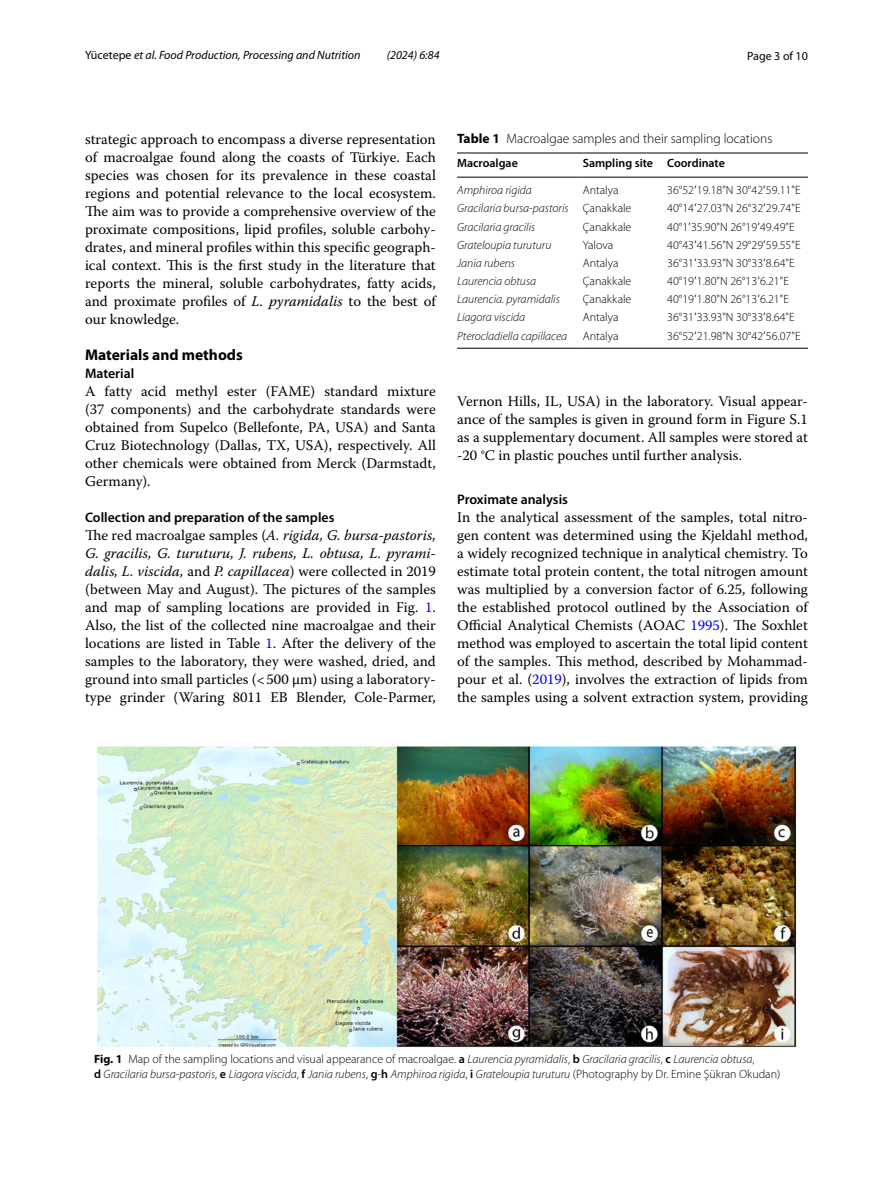
<style>
.page{position:relative;width:893px;height:1187px;background:#fff}
.page>*{position:absolute;margin:0;border:0;box-sizing:border-box;transform-origin:0 0}
.t1{font:700 15.45px "Myriad Pro";color:#000}
.t2{font:14.7px/18px "Warnock Pro";color:#000;text-align:justify}
.t3{font:600 13.8px "Myriad Pro";color:#000}
.t4{font:300 13.5px "Myriad Pro";color:#000}
.t5{font:italic 300 12px/15px "Myriad Pro";color:#000}
.t6{font:300 12px "Myriad Pro";color:#000}
.t7{font:italic 12px "Myriad Pro";color:#000}
.t8{font:600 12px "Myriad Pro";color:#000}
.t9{font:12px "Myriad Pro";color:#000}
.s1{font-style:normal}
.s2{font-style:italic}
.s3{color:#00f}
.s4{font-weight:700}
.s5{font-family:"Segoe UI";font-weight:400}
.s6{font-weight:700;font-style:normal}
.s7{font-weight:600;font-style:normal}
</style>
<div class="page">
<img style="left:97px;top:745px;width:700px;height:302px">
<hr style="left:457px;top:153px;width:126px;height:1px;background:#000">
<hr style="left:457px;top:177px;width:126px;height:1px;background:#000">
<hr style="left:583px;top:153px;width:84px;height:1px;background:#000">
<hr style="left:583px;top:177px;width:84px;height:1px;background:#000">
<hr style="left:667px;top:153px;width:141px;height:1px;background:#000">
<hr style="left:667px;top:177px;width:141px;height:1px;background:#000">
<hr style="left:457px;top:348px;width:126px;height:1px;background:#000">
<hr style="left:583px;top:348px;width:84px;height:1px;background:#000">
<hr style="left:667px;top:348px;width:141px;height:1px;background:#000">
<p class="t7" style="left:85px;top:48px;width:277px"><span class="s1">Yücetepe</span> et al. Food Production, Processing and Nutrition</p>
<p class="t7" style="left:387px;top:48px;width:54px">(2024) 6:84</p>
<p class="t9" style="left:747px;top:48px;width:62px">Page 3 of 10</p>
<p class="t2" style="left:85px;top:130px;width:352px">strategic approach to encompass a diverse representation of macroalgae found along the coasts of Türkiye. Each species was chosen for its prevalence in these coastal regions and potential relevance to the local ecosystem.<br>The aim was to provide a comprehensive overview of the proximate compositions, lipid profiles, soluble carbohy&shy;drates, and mineral profiles within this specific geograph&shy;ical context. This is the first study in the literature that reports the mineral, soluble carbohydrates, fatty acids, and proximate profiles of <span class="s2">L. pyramidalis</span> to the best of our knowledge.</p>
<p class="t1" style="left:85px;top:344px;width:159px">Materials and methods</p>
<p class="t3" style="left:85px;top:364px;width:51px">Material</p>
<p class="t2" style="left:85px;top:382px;width:352px">A fatty acid methyl ester (FAME) standard mixture (37 components) and the carbohydrate standards were obtained from Supelco (Bellefonte, PA, USA) and Santa Cruz Biotechnology (Dallas, TX, USA), respectively. All other chemicals were obtained from Merck (Darmstadt, Germany).</p>
<p class="t3" style="left:85px;top:508px;width:251px">Collection and preparation of the samples</p>
<p class="t2" style="left:85px;top:526px;width:352px">The red macroalgae samples (<span class="s2">A. rigida, G. bursa-pastoris, G. gracilis, G. turuturu, J. rubens, L. obtusa, L. pyrami&shy;dalis, L. viscida,</span> and <span class="s2">P. capillacea</span>) were collected in 2019 (between May and August). The pictures of the samples and map of sampling locations are provided in Fig. <span class="s3">1</span>.<br>Also, the list of the collected nine macroalgae and their locations are listed in Table <span class="s3">1</span>. After the delivery of the samples to the laboratory, they were washed, dried, and ground into small particles (&lt;500 μm) using a laboratory&shy;type grinder (Waring 8011 EB Blender, Cole-Parmer,</p>
<p class="t4" style="left:457px;top:131px;width:317px"><span class="s4">Table 1</span> Macroalgae samples and their sampling locations</p>
<p class="t8" style="left:457px;top:156px;width:62px">Macroalgae</p>
<p class="t8" style="left:583px;top:156px;width:144px">Sampling site Coordinate</p>
<p class="t5" style="left:457px;top:183px;width:76px">Amphiroa rigida</p>
<p class="t6" style="left:583px;top:184px;width:37px">Antalya</p>
<p class="t6" style="left:667px;top:184px;width:135px">36°52<span class="s5">′</span>19.18"N 30°42<span class="s5">′</span>59.11"E</p>
<p class="t5" style="left:457px;top:201px;width:176px">Gracilaria bursa-pastoris <span class="s1">Çanakkale</span></p>
<p class="t6" style="left:667px;top:202px;width:135px">40°14<span class="s5">′</span>27.03"N 26°32<span class="s5">′</span>29.74"E</p>
<p class="t5" style="left:457px;top:219px;width:80px">Gracilaria gracilis</p>
<p class="t6" style="left:583px;top:220px;width:50px">Çanakkale</p>
<p class="t6" style="left:667px;top:220px;width:129px">40°1<span class="s5">′</span>35.90"N 26°19<span class="s5">′</span>49.49"E</p>
<p class="t5" style="left:457px;top:237px;width:96px">Grateloupia turuturu</p>
<p class="t6" style="left:583px;top:238px;width:32px">Yalova</p>
<p class="t6" style="left:667px;top:238px;width:135px">40°43<span class="s5">′</span>41.56"N 29°29<span class="s5">′</span>59.55"E</p>
<p class="t5" style="left:457px;top:256px;width:59px">Jania rubens</p>
<p class="t6" style="left:583px;top:256px;width:37px">Antalya</p>
<p class="t6" style="left:667px;top:256px;width:129px">36°31<span class="s5">′</span>33.93"N 30°33<span class="s5">′</span>8.64"E</p>
<p class="t5" style="left:457px;top:274px;width:81px">Laurencia obtusa</p>
<p class="t6" style="left:583px;top:274px;width:50px">Çanakkale</p>
<p class="t6" style="left:667px;top:274px;width:123px">40°19<span class="s5">′</span>1.80"N 26°13<span class="s5">′</span>6.21"E</p>
<p class="t5" style="left:457px;top:292px;width:104px">Laurencia. pyramidalis</p>
<p class="t6" style="left:583px;top:292px;width:50px">Çanakkale</p>
<p class="t6" style="left:667px;top:292px;width:123px">40°19<span class="s5">′</span>1.80"N 26°13<span class="s5">′</span>6.21"E</p>
<p class="t5" style="left:457px;top:310px;width:70px">Liagora viscida</p>
<p class="t6" style="left:583px;top:311px;width:37px">Antalya</p>
<p class="t6" style="left:667px;top:311px;width:129px">36°31<span class="s5">′</span>33.93"N 30°33<span class="s5">′</span>8.64"E</p>
<p class="t5" style="left:457px;top:328px;width:112px">Pterocladiella capillacea</p>
<p class="t6" style="left:583px;top:329px;width:37px">Antalya</p>
<p class="t6" style="left:667px;top:329px;width:135px">36°52<span class="s5">′</span>21.98"N 30°42<span class="s5">′</span>56.07"E</p>
<p class="t2" style="left:457px;top:392px;width:352px">Vernon Hills, IL, USA) in the laboratory. Visual appear&shy;ance of the samples is given in ground form in Figure S.1 as a supplementary document. All samples were stored at -20 °C in plastic pouches until further analysis.</p>
<p class="t3" style="left:457px;top:490px;width:112px">Proximate analysis</p>
<p class="t2" style="left:457px;top:508px;width:352px">In the analytical assessment of the samples, total nitro&shy;gen content was determined using the Kjeldahl method, a widely recognized technique in analytical chemistry. To estimate total protein content, the total nitrogen amount was multiplied by a conversion factor of 6.25, following the established protocol outlined by the Association of Official Analytical Chemists (AOAC <span class="s3">1995</span>). The Soxhlet method was employed to ascertain the total lipid content of the samples. This method, described by Mohammad&shy;pour et al. (<span class="s3">2019</span>), involves the extraction of lipids from the samples using a solvent extraction system, providing</p>
<p class="t5" style="left:94px;top:1051px;width:688px"><span class="s6">Fig. 1</span> <span class="s1">Map of the sampling locations and visual appearance of macroalgae.</span> <span class="s7">a</span> Laurencia pyramidalis<span class="s1">,</span> <span class="s7">b</span> Gracilaria gracilis<span class="s1">,</span> <span class="s7">c</span> Laurencia obtusa<span class="s1">,<br></span><span class="s7">d</span> Gracilaria bursa-pastoris<span class="s1">,</span> <span class="s7">e</span> Liagora viscida<span class="s1">,</span> <span class="s7">f</span> Jania rubens<span class="s1">,</span> <span class="s7">g</span><span class="s1">-</span><span class="s7">h</span> Amphiroa rigida<span class="s1">,</span> <span class="s7">i</span> Grateloupia turuturu <span class="s1">(Photography by Dr. Emine Şükran Okudan)</span></p>
</div>
